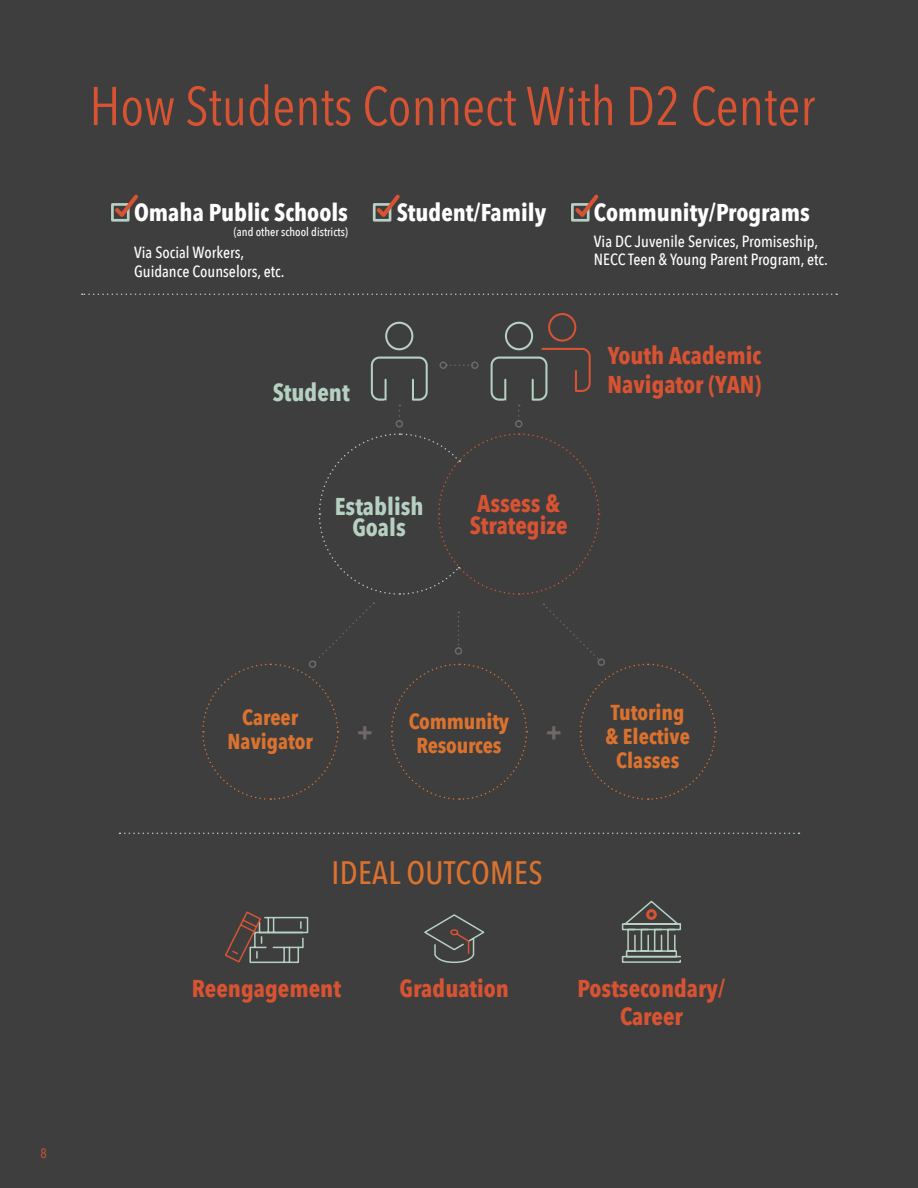
<style>
.page{position:relative;width:918px;height:1188px;background:#3e3e3f}
.page>*{position:absolute;margin:0;border:0;box-sizing:border-box;transform-origin:0 0}
.t1{font:54px "Avenir Next Condensed";color:#d75332}
.t2{font:500 32.4px "Avenir Next Condensed";letter-spacing:.01em;color:#db722e}
.t3{font:700 24.3px/28.3px "Avenir Next Condensed";color:#d75332;text-align:center}
.t4{font:700 24.3px "Avenir Next Condensed";color:#fff}
.t5{font:700 24.3px/21.6px "Avenir Next Condensed";color:#b6d0c2;text-align:center}
.t6{font:700 24.3px "Avenir Next Condensed";color:#6e6966}
.t7{font:700 21.6px/24.3px "Avenir Next Condensed";color:#db722e;text-align:center}
.t8{font:500 16.2px/18.9px "Avenir Next Condensed";color:#fff}
.t9{font:13.5px "Avenir Next Condensed";color:#d75332}
.t10{font:500 12px "Avenir Next Condensed";color:#fff}
</style>
<div class="page">
<svg style="left:82px;top:294px;width:755px;height:1px"></svg>
<svg style="left:119px;top:833px;width:681px;height:1px"></svg>
<svg style="left:447px;top:364px;width:22px;height:2px"></svg>
<div style="left:440px;top:361px;width:7px;height:8px;border:2px solid #6e6966;border-radius:50%"></div>
<div style="left:471px;top:361px;width:8px;height:8px;border:2px solid #6e6966;border-radius:50%"></div>
<svg style="left:458px;top:612px;width:1px;height:33px"></svg>
<div style="left:455px;top:647px;width:7px;height:8px;border:2px solid #6e6966;border-radius:50%"></div>
<div style="left:396px;top:420px;width:7px;height:8px;border:2px solid #6e6966;border-radius:50%"></div>
<div style="left:515px;top:420px;width:7px;height:8px;border:2px solid #6e6966;border-radius:50%"></div>
<svg style="left:202px;top:603px;width:172px;height:197px"></svg>
<svg style="left:544px;top:604px;width:173px;height:196px"></svg>
<svg style="left:391px;top:663px;width:137px;height:137px"></svg>
<svg style="left:318px;top:433px;width:282px;height:162px"></svg>
<div style="left:111px;top:203px;width:19px;height:19px;border:3px solid #b6d0c2"></div>
<div style="left:571px;top:203px;width:19px;height:19px;border:3px solid #b6d0c2"></div>
<svg style="left:111px;top:194px;width:27px;height:27px"></svg>
<div style="left:373px;top:203px;width:18px;height:19px;border:3px solid #b6d0c2"></div>
<svg style="left:373px;top:194px;width:27px;height:27px"></svg>
<svg style="left:572px;top:194px;width:27px;height:27px"></svg>
<svg style="left:490px;top:313px;width:101px;height:109px"></svg>
<svg style="left:370px;top:321px;width:58px;height:101px"></svg>
<svg style="left:424px;top:914px;width:61px;height:49px"></svg>
<svg style="left:621px;top:900px;width:60px;height:63px"></svg>
<svg style="left:225px;top:911px;width:84px;height:52px"></svg>
<div style="left:646px;top:909px;width:11px;height:11px;border:3px solid #d75332;border-radius:50%"></div>
<h1 class="t1" style="left:89px;top:60px;width:727px">How Students Connect With D2 Center</h1>
<h3 class="t4" style="left:134px;top:198px;width:215px">Omaha Public Schools</h3>
<h3 class="t4" style="left:397px;top:198px;width:151px">Student/Family</h3>
<h3 class="t4" style="left:594px;top:198px;width:218px">Community/Programs</h3>
<p class="t8" style="left:134px;top:243px;width:152px">Via Social Workers,<br>Guidance Counselors, etc.</p>
<p class="t10" style="left:234px;top:225px;width:116px">(and other school districts)</p>
<p class="t8" style="left:594px;top:231px;width:235px">Via DC Juvenile Services, Promiseship,<br>NECC Teen &amp; Young Parent Program, etc.</p>
<h3 class="t5" style="left:273px;top:381px;width:78px">Student</h3>
<h3 class="t5" style="left:335px;top:495px;width:90px">Establish<br>Goals</h3>
<h3 class="t3" style="left:470px;top:493px;width:99px;line-height:21.6px">Assess &amp;<br>Strategize</h3>
<h3 class="t3" style="left:608px;top:341px;width:155px;text-align:left">Youth Academic<br>Navigator (YAN)</h3>
<p class="t9" style="left:40px;top:1142px;width:8px">8</p>
<h3 class="t7" style="left:228px;top:705px;width:87px">Career<br>Navigator</h3>
<h3 class="t7" style="left:606px;top:700px;width:86px">Tutoring &amp; Elective<br>Classes</h3>
<h3 class="t7" style="left:409px;top:709px;width:102px">Community<br>Resources</h3>
<h3 class="t6" style="left:357px;top:717px;width:18px">+</h3>
<h3 class="t6" style="left:546px;top:717px;width:18px">+</h3>
<h2 class="t2" style="left:332px;top:853px;width:212px">IDEAL OUTCOMES</h2>
<h3 class="t3" style="left:192px;top:974px;width:151px">Reengagement</h3>
<h3 class="t3" style="left:399px;top:974px;width:111px">Graduation</h3>
<h3 class="t3" style="left:578px;top:974px;width:149px">Postsecondary/<br>Career</h3>
</div>
